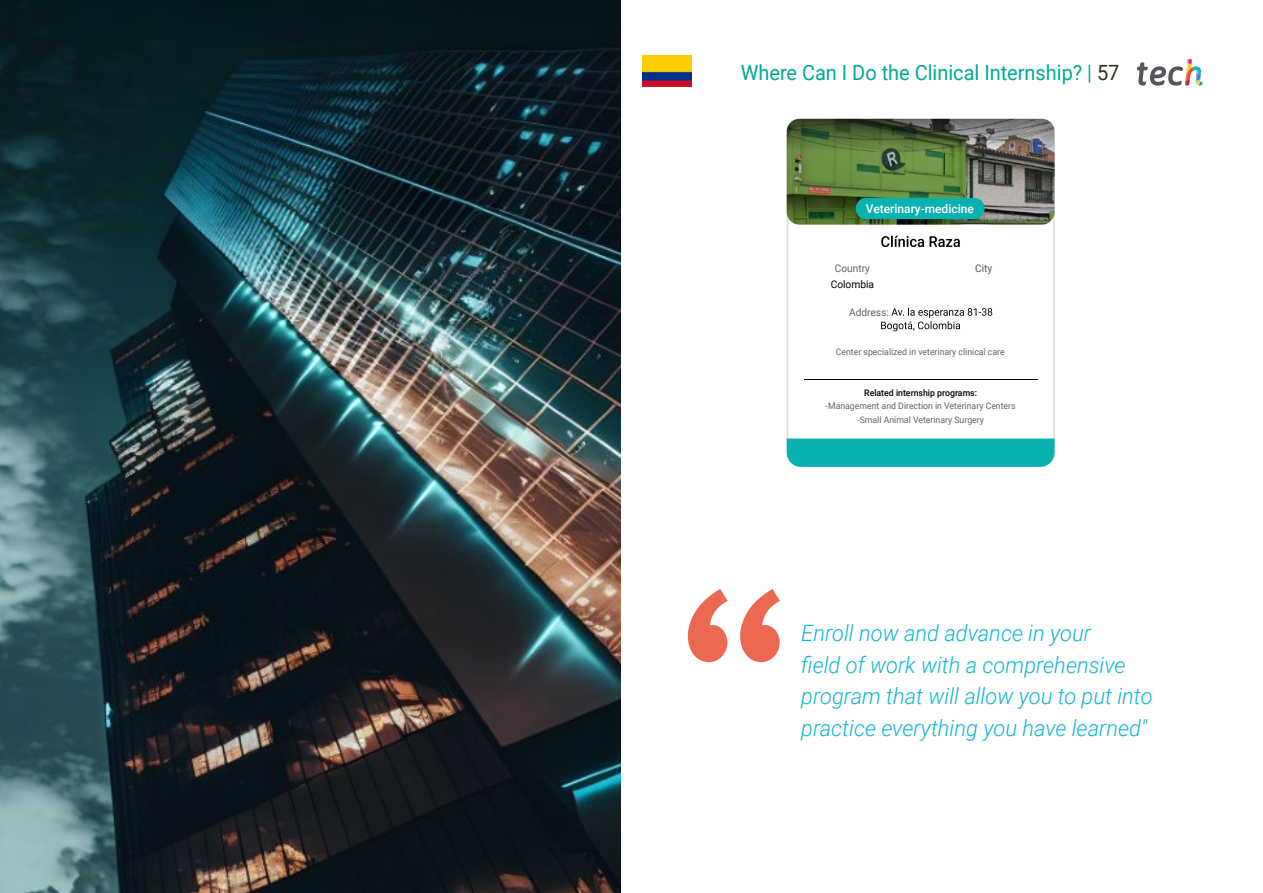
<style>
.page{position:relative;width:1263px;height:893px;background:#fff}
.page>*{position:absolute;margin:0;border:0;box-sizing:border-box;transform-origin:0 0}
.t1{font:italic 300 22.5px/31.5px "Roboto";color:#0fb6cf}
.t2{font:21px "Roboto";color:#00a996;scale:.95 1}
.t3{font:500 12px "Roboto";color:#fff}
.t4{font:10.5px "Roboto";color:#61646a}
.t5{font:10.5px "Roboto";color:#000}
.t6{font:10.5px "Roboto";color:#52555b}
.t7{font:9px/13.2px "Roboto";color:#61646a;text-align:center}
.t8{font:500 9px "Roboto";color:#000}
.s1{color:#312e20}
</style>
<div class="page">
<img style="left:0;top:0;width:621px;height:893px">
<svg style="left:786px;top:118px;width:269px;height:339px"></svg>
<img style="left:787px;top:119px;width:267px;height:106px">
<div style="left:856px;top:198px;width:129px;height:21px;background:#09b2af;border-radius:11px"></div>
<svg style="left:787px;top:438px;width:267px;height:29px;background:#10b4b1"></svg>
<hr style="left:804px;top:379px;width:233px;height:1px;background:#000">
<svg style="left:881px;top:236px;width:79px;height:11px"></svg>
<svg style="left:881px;top:308px;width:111px;height:23px"></svg>
<img style="left:642px;top:56px;width:49px;height:30px">
<svg style="left:1137px;top:59px;width:65px;height:27px"></svg>
<svg style="left:688px;top:589px;width:92px;height:73px"></svg>
<p class="t2" style="left:741px;top:57px;width:400px">Where Can I Do the Clinical Internship? | <span class="s1">57</span></p>
<p class="t3" style="left:866px;top:200px;width:110px">Veterinary-medicine</p>
<p class="t4" style="left:835px;top:260px;width:37px">Country</p>
<p class="t5" style="left:831px;top:277px;width:45px">Colombia</p>
<p class="t4" style="left:849px;top:305px;width:41px">Address:</p>
<p class="t6" style="left:975px;top:260px;width:19px">City</p>
<p class="t7" style="left:836px;top:344px;width:170px">Center specialized in veterinary clinical care</p>
<p class="t8" style="left:864px;top:387px;width:114px">Related internship programs:</p>
<p class="t7" style="left:826px;top:399px;width:192px">-Management and Direction in Veterinary Centers -Small Animal Veterinary Surgery</p>
<p class="t1" style="left:801px;top:617px;width:353px">Enroll now and advance in your<br>field of work with a comprehensive program that will allow you to put into practice everything you have learned"</p>
</div>
